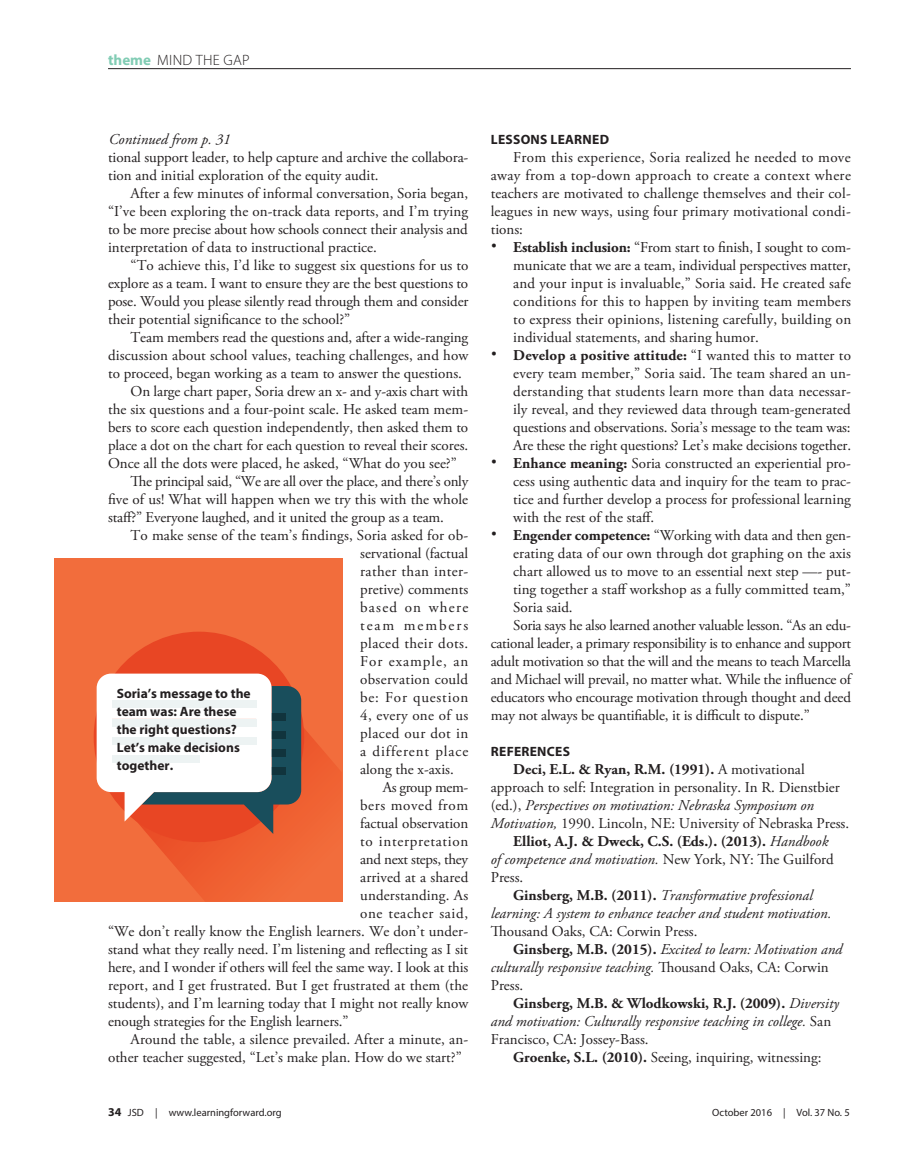
<style>
.page{position:relative;width:905px;height:1175px;background:#fff}
.page>*{position:absolute;margin:0;border:0;box-sizing:border-box;transform-origin:0 0}
.body{font:15px/18px "Adobe Garamond Pro";color:#231f20;text-align:justify}
.body-2{font:italic 15px/18px "Adobe Garamond Pro";color:#231f20}
.body-3{font:700 15px/18px "Adobe Garamond Pro";color:#231f20}
.body-4{font:15px "Adobe Garamond Pro";letter-spacing:-.02em;color:#231f20}
.toppers{font:italic 15px "Adobe Garamond Pro";color:#231f20}
.body-5{font:15px "Adobe Garamond Pro";letter-spacing:.05em;color:#231f20}
.toppers-2{font:300 15px "Myriad Pro";letter-spacing:.02em;color:#231f20}
.body-6{font:15px "Adobe Garamond Pro";letter-spacing:.045em;color:#231f20}
.body-7{font:15px "Adobe Garamond Pro";letter-spacing:.04em;color:#231f20}
.body-8{font:15px "Adobe Garamond Pro";letter-spacing:-.025em;color:#231f20}
.liftout{font:700 13.5px/18px "Myriad Pro";color:#231f20}
.subhead{font:700 13.5px "Myriad Pro";letter-spacing:.02em;color:#231f20}
.t1{font:10.5px "Myriad Pro";color:#231f20}
.s1{font-weight:700;color:#81ccb4}
.s2{font-family:"Helvetica";font-weight:700;font-size:18px}
.s3{font-weight:700}
.s4{font-style:italic}
.s5{font-weight:400;font-style:italic}
.s6{font-weight:400}
.s7{font-weight:700;font-style:normal}
.s8{font-style:normal}
.s9{font-weight:700;font-size:12px}
</style>
<div class="page">
<hr style="left:108px;top:68px;width:742px;height:1px;background:#231f20">
<div style="left:54px;top:558px;width:288px;height:343px;background:#f26d3c"></div>
<svg style="left:148px;top:698px;width:193px;height:203px"></svg>
<div style="left:94px;top:631px;width:210px;height:211px;background:#e84624;border-radius:50%"></div>
<svg style="left:97px;top:673px;width:204px;height:161px"></svg>
<div style="left:112px;top:700px;width:144px;height:8px;background:#edf3f3"></div>
<div style="left:112px;top:719px;width:144px;height:7px;background:#edf3f3"></div>
<div style="left:112px;top:737px;width:144px;height:7px;background:#edf3f3"></div>
<div style="left:112px;top:755px;width:87px;height:7px;background:#edf3f3"></div>
<p class="toppers-2" style="left:108px;top:51px;width:143px"><span class="s1">theme</span> MIND THE GAP</p>
<p class="toppers" style="left:109px;top:130px;width:123px">Continued from p. 31</p>
<p class="body" style="left:108px;top:149px;width:362px">tional support leader, to help capture and archive the collabora&shy;tion and initial exploration of the equity audit.</p>
<p class="body" style="left:108px;top:185px;width:361px;text-indent:22px">After a few minutes of informal conversation, Soria began, “I’ve been exploring the on-track data reports, and I’m trying to be more precise about how schools connect their analysis and interpretation of data to instructional practice.</p>
<p class="body" style="left:108px;top:257px;width:362px;text-indent:22px">“To achieve this, I’d like to suggest six questions for us to explore as a team. I want to ensure they are the best questions to pose. Would you please silently read through them and consider their potential significance to the school?”</p>
<p class="body" style="left:108px;top:329px;width:362px;text-indent:22px">Team members read the questions and, after a wide-ranging discussion about school values, teaching challenges, and how to proceed, began working as a team to answer the questions.</p>
<p class="body" style="left:108px;top:383px;width:362px;text-indent:22px">On large chart paper, Soria drew an x- and y-axis chart with the six questions and a four-point scale. He asked team mem&shy;bers to score each question independently, then asked them to place a dot on the chart for each question to reveal their scores.<br>Once all the dots were placed, he asked, “What do you see?”</p>
<p class="body" style="left:108px;top:473px;width:362px;text-indent:22px">The principal said, “We are all over the place, and there’s only five of us! What will happen when we try this with the whole staff?” Everyone laughed, and it united the group as a team.</p>
<p class="body" style="left:360px;top:527px;width:110px;text-indent:-230px">To make sense of the team’s findings, Soria asked for ob&shy;servational (factual rather than inter&shy;pretive) comments based on where team members placed their dots.<br>For example, an observation could be: For question 4, every one of us placed our dot in a different place along the x-axis.</p>
<p class="body-8" style="left:382px;top:778px;width:87px">As group mem-</p>
<p class="body-7" style="left:360px;top:796px;width:109px">bers moved from</p>
<p class="body" style="left:360px;top:815px;width:110px">factual observation</p>
<p class="body-5" style="left:360px;top:832px;width:110px">to interpretation</p>
<p class="body-4" style="left:360px;top:850px;width:109px">and next steps, they</p>
<p class="body" style="left:360px;top:869px;width:110px">arrived at a shared</p>
<p class="body" style="left:360px;top:887px;width:109px">understanding. As</p>
<p class="body-6" style="left:360px;top:904px;width:109px">one teacher said,</p>
<p class="body" style="left:108px;top:923px;width:361px">“We don’t really know the English learners. We don’t under-</p>
<p class="body" style="left:108px;top:941px;width:361px">stand what they really need. I’m listening and reflecting as I sit</p>
<p class="body" style="left:108px;top:959px;width:362px">here, and I wonder if others will feel the same way. I look at this</p>
<p class="body" style="left:108px;top:977px;width:361px">report, and I get frustrated. But I get frustrated at them (the</p>
<p class="body" style="left:108px;top:995px;width:362px">students), and I’m learning today that I might not really know</p>
<p class="body" style="left:108px;top:1013px;width:242px">enough strategies for the English learners.”</p>
<p class="body" style="left:108px;top:1031px;width:362px;text-indent:22px">Around the table, a silence prevailed. After a minute, an&shy;other teacher suggested, “Let’s make plan. How do we start?”</p>
<p class="liftout" style="left:117px;top:683px;width:135px">Soria’s message to the team was: Are these the right questions?<br>Let’s make decisions together.</p>
<p class="subhead" style="left:491px;top:131px;width:120px">LESSONS LEARNED</p>
<p class="body" style="left:490px;top:149px;width:361px;text-indent:22px">From this experience, Soria realized he needed to move away from a top-down approach to create a context where teachers are motivated to challenge themselves and their col&shy;leagues in new ways, using four primary motivational condi&shy;tions:</p>
<p class="body" style="left:513px;top:239px;width:339px;text-indent:-22px"><span class="s2">•</span> <span class="s3">Establish inclusion:</span> “From start to finish, I sought to com&shy;municate that we are a team, individual perspectives matter, and your input is invaluable,” Soria said. He created safe conditions for this to happen by inviting team members to express their opinions, listening carefully, building on individual statements, and sharing humor.</p>
<p class="body" style="left:513px;top:347px;width:339px;text-indent:-22px"><span class="s2">•</span> <span class="s3">Develop a positive attitude:</span> “I wanted this to matter to every team member,” Soria said. The team shared an un&shy;derstanding that students learn more than data necessar&shy;ily reveal, and they reviewed data through team-generated questions and observations. Soria’s message to the team was:<br>Are these the right questions? Let’s make decisions together.</p>
<p class="body" style="left:513px;top:455px;width:339px;text-indent:-22px"><span class="s2">•</span> <span class="s3">Enhance meaning:</span> Soria constructed an experiential pro&shy;cess using authentic data and inquiry for the team to prac&shy;tice and further develop a process for professional learning with the rest of the staff.</p>
<p class="body" style="left:513px;top:527px;width:339px;text-indent:-22px"><span class="s2">•</span> <span class="s3">Engender competence:</span> “Working with data and then gen&shy;erating data of our own through dot graphing on the axis chart allowed us to move to an essential next step —- put&shy;ting together a staff workshop as a fully committed team,” Soria said.</p>
<p class="body" style="left:490px;top:617px;width:362px;text-indent:22px">Soria says he also learned another valuable lesson. “As an edu&shy;cational leader, a primary responsibility is to enhance and support adult motivation so that the will and the means to teach Marcella and Michael will prevail, no matter what. While the influence of educators who encourage motivation through thought and deed may not always be quantifiable, it is difficult to dispute.”</p>
<p class="subhead" style="left:491px;top:743px;width:81px">REFERENCES</p>
<p class="body" style="left:490px;top:761px;width:360px;text-align:left;text-indent:22px"><span class="s3">Deci, E.L. &amp; Ryan, R.M. (1991).</span> A motivational approach to self: Integration in personality. In R. Dienstbier (ed.), <span class="s4">Perspectives on motivation: Nebraska Symposium on Motivation,</span> 1990. Lincoln, NE: University of Nebraska Press.</p>
<p class="body-3" style="left:490px;top:833px;width:344px;text-indent:22px">Elliot, A.J. &amp; Dweck, C.S. (Eds.). (2013). <span class="s5">Handbook of competence and motivation.</span> <span class="s6">New York, NY: The Guilford<br>Press.</span></p>
<p class="body-2" style="left:490px;top:887px;width:342px;text-indent:22px"><span class="s7">Ginsberg, M.B. (2011).</span> Transformative professional learning: A system to enhance teacher and student motivation.<br><span class="s8">Thousand Oaks, CA: Corwin Press.</span></p>
<p class="body-2" style="left:490px;top:941px;width:353px;text-indent:22px"><span class="s7">Ginsberg, M.B. (2015).</span> Excited to learn: Motivation and culturally responsive teaching. <span class="s8">Thousand Oaks, CA: Corwin<br>Press.</span></p>
<p class="body-2" style="left:490px;top:995px;width:349px;text-indent:22px"><span class="s7">Ginsberg, M.B. &amp; Wlodkowski, R.J. (2009).</span> Diversity and motivation: Culturally responsive teaching in college. <span class="s8">San<br>Francisco, CA: Jossey-Bass.</span></p>
<p class="body" style="left:513px;top:1049px;width:310px"><span class="s3">Groenke, S.L. (2010).</span> Seeing, inquiring, witnessing:</p>
<p class="t1" style="left:108px;top:1106px;width:175px"><span class="s9">34</span> JSD | www.learningforward.org</p>
<p class="t1" style="left:712px;top:1106px;width:139px">October 2016 | Vol. 37 No. 5</p>
</div>
